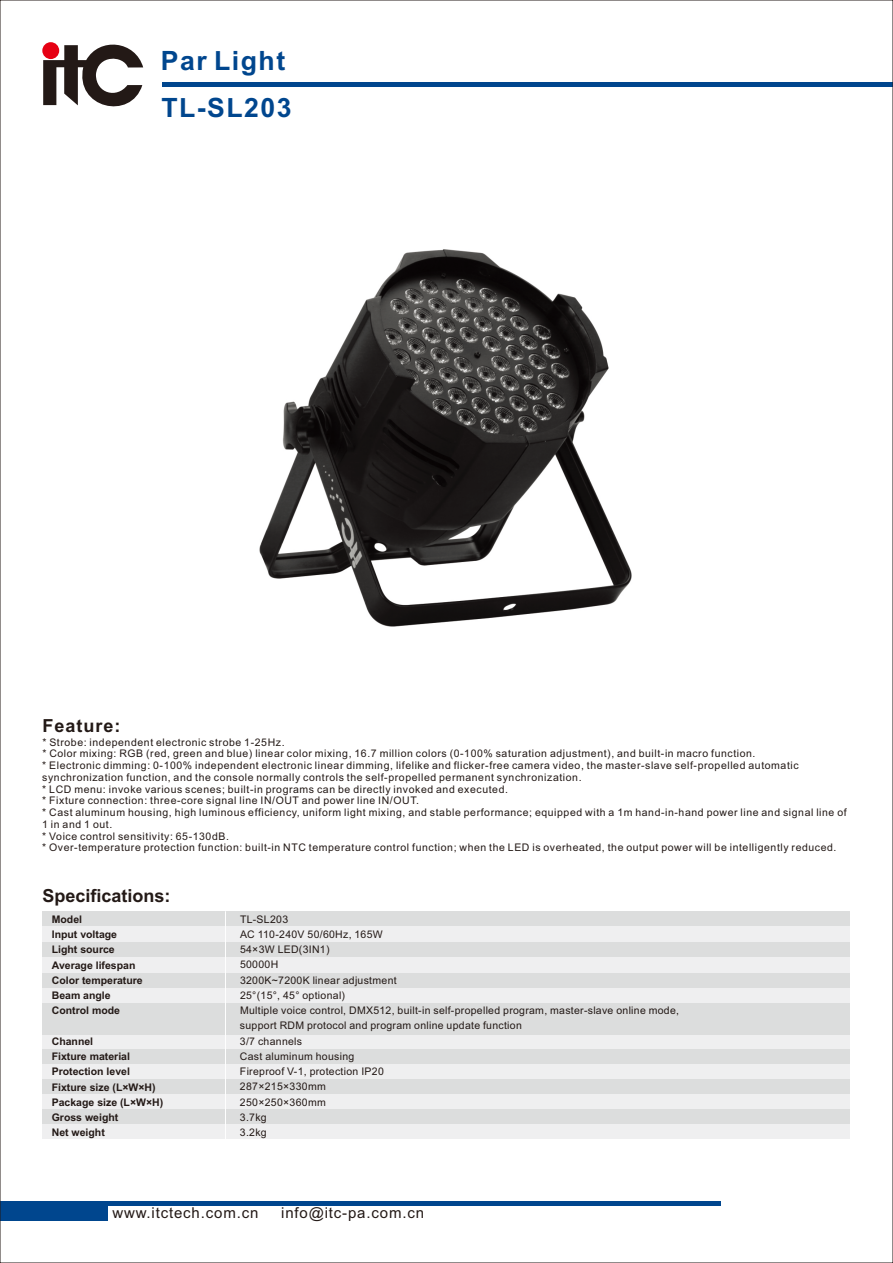
<style>
.page{position:relative;width:893px;height:1263px;background:#fff}
.page>*{position:absolute;margin:0;border:0;box-sizing:border-box;transform-origin:0 0}
.t1{font:700 26.55px "Arial";letter-spacing:.055em;color:#00468e}
.t2{font:700 18px "Arial";color:#231916}
.t3{font:700 18px "Arial";letter-spacing:.055em;color:#231916}
.t4{font:15px "Arial";letter-spacing:.055em;color:#231916}
.t5{font:10.5px/11.7px "Arial";letter-spacing:.055em;color:#231916}
.t6{font:10.5px/15.3px "Arial";letter-spacing:.03em;color:#231916}
.t7{font:700 10.5px/15.3px "Arial";color:#231916}
</style>
<div class="page">
<hr style="left:0;top:1202px;width:720px;height:4px;background:#00468e">
<div style="left:0;top:1202px;width:108px;height:18px;background:#00468e"></div>
<hr style="left:163px;top:82px;width:730px;height:4px;background:#00468e">
<svg style="left:43px;top:42px;width:100px;height:65px"></svg>
<div style="left:42px;top:911px;width:808px;height:228px;background:#efeff0"></div>
<div style="left:42px;top:1078px;width:808px;height:15px;background:#dcdddd"></div>
<div style="left:42px;top:911px;width:808px;height:15px;background:#dcdddd"></div>
<div style="left:42px;top:942px;width:808px;height:15px;background:#dcdddd"></div>
<div style="left:42px;top:972px;width:808px;height:15px;background:#dcdddd"></div>
<div style="left:42px;top:1003px;width:808px;height:31px;background:#dcdddd"></div>
<div style="left:42px;top:1049px;width:808px;height:15px;background:#dcdddd"></div>
<div style="left:42px;top:1109px;width:808px;height:15px;background:#dcdddd"></div>
<hr style="left:225px;top:911px;width:1px;height:228px;background:#fff">
<img style="left:259px;top:249px;width:373px;height:378px">
<h1 class="t1" style="left:161px;top:51px;width:126px">Par Light</h1>
<h1 class="t1" style="left:161px;top:98px;width:132px">TL-SL203</h1>
<h2 class="t3" style="left:42px;top:719px;width:80px">Feature:</h2>
<p class="t5" style="left:42px;top:737px;width:806px">* Strobe: independent electronic strobe 1-25Hz.<br>* Color mixing: RGB (red, green and blue) linear color mixing, 16.7 million colors (0-100% saturation adjustment), and built-in macro function.<br>* Electronic dimming: 0-100% independent electronic linear dimming, lifelike and flicker-free camera video, the master-slave self-propelled automatic synchronization function, and the console normally controls the self-propelled permanent synchronization.<br>* LCD menu: invoke various scenes; built-in programs can be directly invoked and executed.<br>* Fixture connection: three-core signal line IN/OUT and power line IN/OUT.<br>* Cast aluminum housing, high luminous efficiency, uniform light mixing, and stable performance; equipped with a 1m hand-in-hand power line and signal line of 1 in and 1 out.<br>* Voice control sensitivity: 65-130dB.<br>* Over-temperature protection function: built-in NTC temperature control function; when the LED is overheated, the output power will be intelligently reduced.</p>
<h2 class="t2" style="left:42px;top:888px;width:130px">Specifications:</h2>
<p class="t7" style="left:52px;top:912px;width:93px">Model<br>Input voltage<br>Light source<br>Average lifespan<br>Color temperature<br>Beam angle<br>Control mode</p>
<p class="t7" style="left:52px;top:1034px;width:113px">Channel<br>Fixture material<br>Protection level<br>Fixture size (L×W×H)<br>Package size (L×W×H)<br>Gross weight<br>Net weight</p>
<p class="t6" style="left:240px;top:912px;width:441px">TL-SL203<br>AC 110-240V 50/60Hz, 165W<br>54×3W LED(3IN1)<br>50000H<br>3200K~7200K linear adjustment<br>25°(15°, 45° optional)<br>Multiple voice control, DMX512, built-in self-propelled program, master-slave online mode, support RDM protocol and program online update function<br>3/7 channels<br>Cast aluminum housing<br>Fireproof V-1, protection IP20<br>287×215×330mm<br>250×250×360mm<br>3.7kg<br>3.2kg</p>
<h3 class="t4" style="left:112px;top:1207px;width:147px">www.itctech.com.cn</h3>
<h3 class="t4" style="left:281px;top:1207px;width:144px">info@itc-pa.com.cn</h3>
</div>
